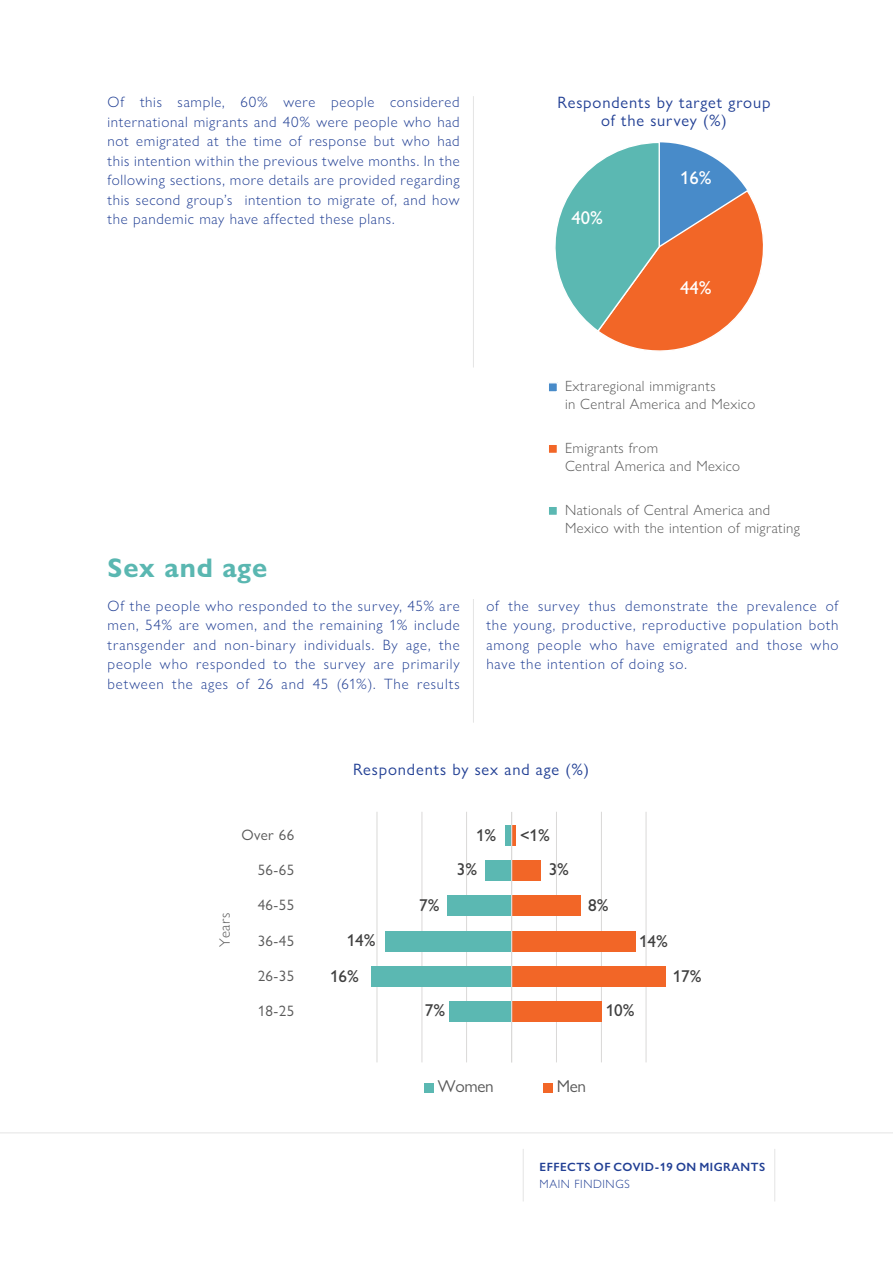
<style>
.page{position:relative;width:893px;height:1263px;background:#fff}
.page>*{position:absolute;margin:0;border:0;box-sizing:border-box;transform-origin:0 0}
.t1{font:700 27px "Gill Sans Nova";letter-spacing:.03em;color:#5ab7b1}
.t2{font:500 18.75px "Gill Sans Nova";color:#fff}
.t3{font:500 17.25px "Gill Sans Nova";letter-spacing:-.005em;color:#404040}
.t4{font:17.25px "Gill Sans Nova";letter-spacing:-.015em;color:#595959}
.t5{font:16.5px/18px "Gill Sans Nova";letter-spacing:.05em;color:#213f94;text-align:center}
.t6{font:15.15px "Gill Sans Nova";letter-spacing:.025em;color:#595959}
.t7{font:300 15.15px "Gill Sans Nova";letter-spacing:.025em;color:#595959}
.t8{font:300 15px/19.5px "Gill Sans Nova";letter-spacing:.05em;color:#213f94;text-align:justify}
.t9{font:300 14.85px/17.9px "Gill Sans Nova";letter-spacing:.025em;color:#595959}
.t10{font:600 12px "Gill Sans Nova";letter-spacing:.04em;color:#213f94}
.t11{font:300 12px "Gill Sans Nova";letter-spacing:.05em;color:#213f94}
</style>
<div class="page">
<hr style="left:0;top:1132px;width:893px;height:1px;background:#e4e4e4">
<hr style="left:774px;top:1149px;width:1px;height:52px;background:#e4e4e4">
<hr style="left:523px;top:1149px;width:1px;height:52px;background:#e4e4e4">
<hr style="left:473px;top:96px;width:1px;height:271px;background:#e4e4e4">
<hr style="left:473px;top:599px;width:1px;height:124px;background:#e4e4e4">
<svg style="left:555px;top:142px;width:208px;height:209px"></svg>
<div style="left:548px;top:383px;width:9px;height:9px;background:#488bc9"></div>
<div style="left:548px;top:382px;width:10px;height:11px;border:1px solid #fff"></div>
<div style="left:548px;top:444px;width:9px;height:9px;background:#f26627"></div>
<div style="left:548px;top:444px;width:10px;height:10px;border:1px solid #fff"></div>
<div style="left:548px;top:506px;width:9px;height:9px;background:#5bb8b2"></div>
<div style="left:548px;top:506px;width:10px;height:10px;border:1px solid #fff"></div>
<hr style="left:377px;top:812px;width:1px;height:250px;background:#dad9d8">
<hr style="left:421px;top:812px;width:1px;height:250px;background:#dad9d8">
<hr style="left:466px;top:812px;width:1px;height:250px;background:#dad9d8">
<hr style="left:556px;top:812px;width:1px;height:250px;background:#dad9d8">
<hr style="left:601px;top:812px;width:1px;height:250px;background:#dad9d8">
<hr style="left:646px;top:812px;width:1px;height:250px;background:#dad9d8">
<div style="left:505px;top:825px;width:7px;height:20px;background:#5bb8b2"></div>
<div style="left:485px;top:860px;width:27px;height:21px;background:#5bb8b2"></div>
<div style="left:447px;top:896px;width:65px;height:20px;background:#5bb8b2"></div>
<div style="left:385px;top:931px;width:127px;height:20px;background:#5bb8b2"></div>
<div style="left:371px;top:966px;width:141px;height:21px;background:#5bb8b2"></div>
<div style="left:449px;top:1002px;width:63px;height:20px;background:#5bb8b2"></div>
<svg style="left:512px;top:825px;width:4px;height:20px"></svg>
<div style="left:512px;top:860px;width:29px;height:21px;background:#f26627"></div>
<div style="left:512px;top:896px;width:69px;height:20px;background:#f26627"></div>
<div style="left:512px;top:931px;width:124px;height:20px;background:#f26627"></div>
<div style="left:512px;top:966px;width:154px;height:21px;background:#f26627"></div>
<div style="left:512px;top:1002px;width:90px;height:20px;background:#f26627"></div>
<hr style="left:511px;top:812px;width:1px;height:250px;background:#dad9d8">
<div style="left:543px;top:1083px;width:10px;height:9px;background:#f26627"></div>
<div style="left:424px;top:1083px;width:10px;height:9px;background:#5bb8b2"></div>
<p class="t8" style="left:108px;top:92px;width:354px">Of this sample, 60% were people considered international migrants and 40% were people who had not emigrated at the time of response but who had this intention within the previous twelve months. In the following sections, more details are provided regarding this second group’s intention to migrate of, and how the pandemic may have affected these plans.</p>
<h1 class="t1" style="left:108px;top:551px;width:161px">Sex and age</h1>
<p class="t5" style="left:557px;top:93px;width:214px">Respondents by target group of the survey (%)</p>
<p class="t2" style="left:572px;top:207px;width:33px">40%</p>
<p class="t2" style="left:680px;top:166px;width:33px">16%</p>
<p class="t2" style="left:680px;top:276px;width:33px">44%</p>
<p class="t9" style="left:565px;top:377px;width:192px">Extraregional immigrants<br>in Central America and Mexico</p>
<p class="t9" style="left:565px;top:439px;width:177px">Emigrants from<br>Central America and Mexico</p>
<p class="t9" style="left:565px;top:501px;width:236px">Nationals of Central America and<br>Mexico with the intention of migrating</p>
<p class="t8" style="left:108px;top:596px;width:354px">Of the people who responded to the survey, 45% are men, 54% are women, and the remaining 1% include transgender and non-binary individuals. By age, the people who responded to the survey are primarily between the ages of 26 and 45 (61%). The results</p>
<p class="t8" style="left:486px;top:596px;width:354px">of the survey thus demonstrate the prevalence of the young, productive, reproductive population both among people who have emigrated and those who have the intention of doing so.</p>
<p class="t7" style="left:215px;top:947px;width:36px;rotate:-90deg">Years</p>
<p class="t6" style="left:241px;top:825px;width:54px">Over 66</p>
<p class="t6" style="left:258px;top:861px;width:38px">56-65</p>
<p class="t6" style="left:258px;top:896px;width:38px">46-55</p>
<p class="t6" style="left:258px;top:931px;width:38px">36-45</p>
<p class="t6" style="left:258px;top:967px;width:38px">26-35</p>
<p class="t6" style="left:258px;top:1002px;width:38px">18-25</p>
<p class="t5" style="left:353px;top:760px;width:238px">Respondents by sex and age (%)</p>
<p class="t3" style="left:347px;top:930px;width:30px">14%</p>
<p class="t3" style="left:330px;top:966px;width:30px">16%</p>
<p class="t3" style="left:419px;top:894px;width:22px">7%</p>
<p class="t3" style="left:476px;top:824px;width:22px">1%</p>
<p class="t3" style="left:457px;top:859px;width:22px">3%</p>
<p class="t3" style="left:425px;top:999px;width:22px">7%</p>
<p class="t3" style="left:520px;top:824px;width:31px">&lt;1%</p>
<p class="t3" style="left:549px;top:859px;width:22px">3%</p>
<p class="t3" style="left:588px;top:894px;width:22px">8%</p>
<p class="t3" style="left:639px;top:930px;width:30px">14%</p>
<p class="t3" style="left:673px;top:966px;width:30px">17%</p>
<p class="t3" style="left:606px;top:999px;width:30px">10%</p>
<p class="t4" style="left:438px;top:1076px;width:58px">Women</p>
<p class="t4" style="left:557px;top:1076px;width:31px">Men</p>
<p class="t10" style="left:540px;top:1159px;width:227px">EFFECTS OF COVID-19 ON MIGRANTS</p>
<p class="t11" style="left:540px;top:1177px;width:92px">MAIN FINDINGS</p>
</div>
